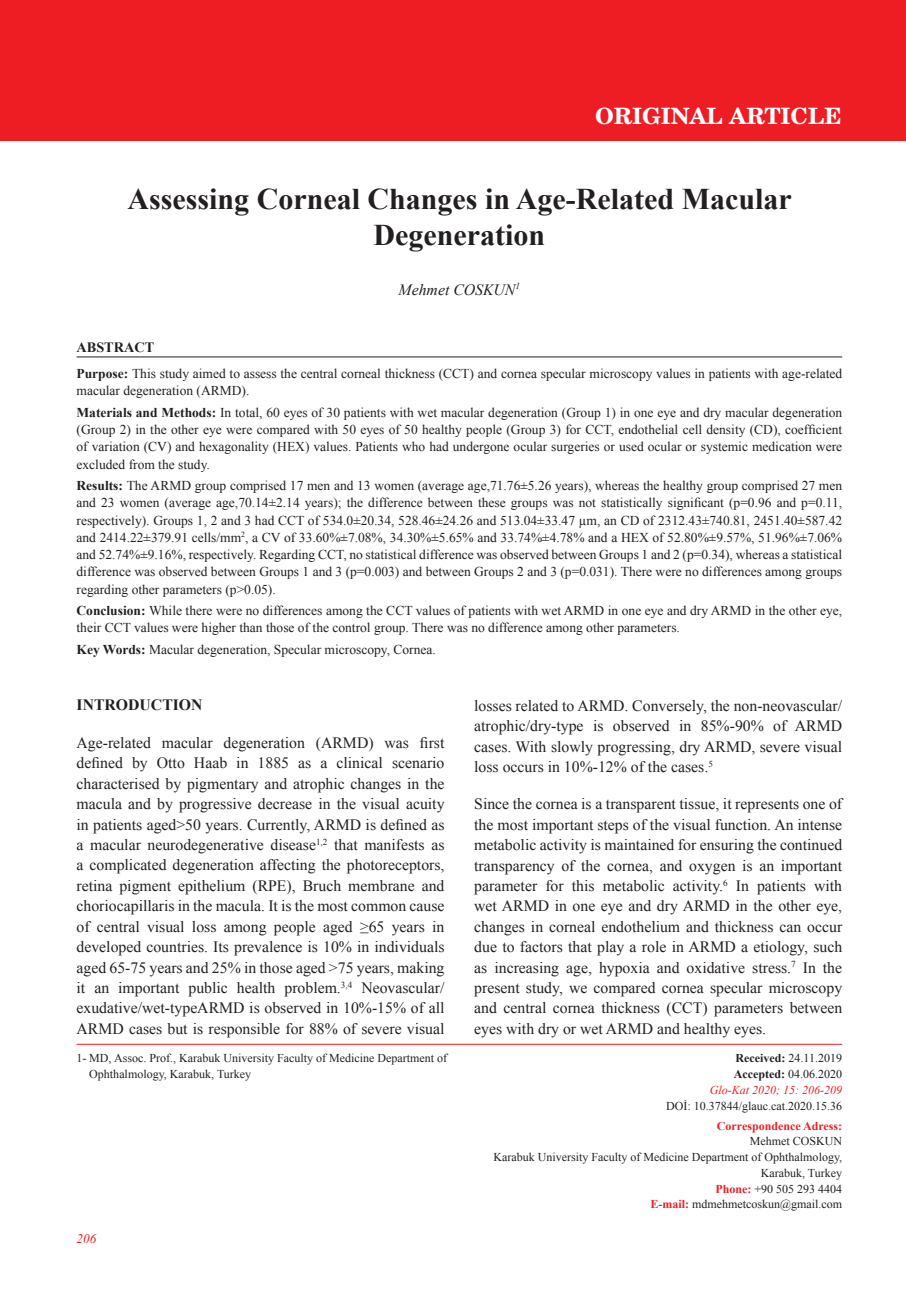
<style>
.page{position:relative;width:906px;height:1289px;background:#fff}
.page>*{position:absolute;margin:0;border:0;box-sizing:border-box;transform-origin:0 0}
.t1{font:700 30px/36px "Times New Roman";color:#231f20;text-align:center}
.t2{font:700 22.5px "Te X Gyre Schola";color:#fff}
.t3{font:15.75px/20.4px "Times New Roman";color:#231f20;text-align:justify}
.t4{font:italic 15.75px "Times New Roman";color:#231f20}
.t5{font:700 15.75px "Times New Roman";color:#231f20}
.t6{font:700 14.25px "Times New Roman";color:#231f20}
.t7{font:13.5px/17.2px "Times New Roman";color:#231f20}
.t8{font:italic 13.2px "Times New Roman";color:#ee1d23}
.t9{font:12px/15.8px "Times New Roman";color:#231f20}
.t10{font:italic 12px/15.8px "Times New Roman";color:#ee1d23;text-align:right}
.t11{font:700 12px "Times New Roman";color:#ee1d23}
.s1{font-weight:700}
.s2{font-weight:700;font-style:normal;color:#231f20}
.s3{font-style:normal;color:#231f20}
.s4{font-weight:700;color:#ee1d23}
</style>
<div class="page">
<div style="left:0;top:0;width:906px;height:140px;background:#ee1d23"></div>
<hr style="left:77px;top:1043px;width:765px;height:1px;background:#ee1d23">
<hr style="left:77px;top:356px;width:765px;height:1px;background:#231f20">
<h2 class="t2" style="left:595px;top:107px;width:248px">ORIGINAL ARTICLE</h2>
<h1 class="t1" style="left:127px;top:181px;width:666px">Assessing Corneal Changes in Age-Related Macular<br>Degeneration</h1>
<p class="t4" style="left:399px;top:280px;width:123px">Mehmet COSKUN<sup>1</sup></p>
<p class="t6" style="left:77px;top:339px;width:79px">ABSTRACT</p>
<p class="t7" style="left:77px;top:365px;width:767px"><span class="s1">Purpose:</span> This study aimed to assess the central corneal thickness (CCT) and cornea specular microscopy values in patients with age-related macular degeneration (ARMD).</p>
<p class="t7" style="left:77px;top:403px;width:767px;text-align:justify"><span class="s1">Materials and Methods:</span> In total, 60 eyes of 30 patients with wet macular degeneration (Group 1) in one eye and dry macular degeneration (Group 2) in the other eye were compared with 50 eyes of 50 healthy people (Group 3) for CCT, endothelial cell density (CD), coefficient of variation (CV) and hexagonality (HEX) values. Patients who had undergone ocular surgeries or used ocular or systemic medication were excluded from the study.</p>
<p class="t7" style="left:77px;top:477px;width:767px;text-align:justify"><span class="s1">Results:</span> The ARMD group comprised 17 men and 13 women (average age,71.76±5.26 years), whereas the healthy group comprised 27 men and 23 women (average age,70.14±2.14 years); the difference between these groups was not statistically significant (p=0.96 and p=0.11, respectively). Groups 1, 2 and 3 had CCT of 534.0±20.34, 528.46±24.26 and 513.04±33.47 μm, an CD of 2312.43±740.81, 2451.40±587.42 and 2414.22±379.91 cells/mm<sup>2</sup>, a CV of 33.60%±7.08%, 34.30%±5.65% and 33.74%±4.78% and a HEX of 52.80%±9.57%, 51.96%±7.06% and 52.74%±9.16%, respectively. Regarding CCT, no statistical difference was observed between Groups 1 and 2 (p=0.34), whereas a statistical difference was observed between Groups 1 and 3 (p=0.003) and between Groups 2 and 3 (p=0.031). There were no differences among groups regarding other parameters (p&gt;0.05).</p>
<p class="t7" style="left:77px;top:602px;width:767px"><span class="s1">Conclusion:</span> While there were no differences among the CCT values of patients with wet ARMD in one eye and dry ARMD in the other eye, their CCT values were higher than those of the control group. There was no difference among other parameters.</p>
<p class="t7" style="left:77px;top:640px;width:361px"><span class="s1">Key Words:</span> Macular degeneration, Specular microscopy, Cornea.</p>
<p class="t5" style="left:77px;top:696px;width:128px">INTRODUCTION</p>
<p class="t3" style="left:77px;top:732px;width:369px">Age-related macular degeneration (ARMD) was first defined by Otto Haab in 1885 as a clinical scenario characterised by pigmentary and atrophic changes in the macula and by progressive decrease in the visual acuity in patients aged&gt;50 years. Currently, ARMD is defined as a macular neurodegenerative disease<sup>1,2</sup> that manifests as a complicated degeneration affecting the photoreceptors, retina pigment epithelium (RPE), Bruch membrane and choriocapillaris in the macula. It is the most common cause of central visual loss among people aged ≥65 years in developed countries. Its prevalence is 10% in individuals aged 65-75 years and 25% in those aged &gt;75 years, making it an important public health problem.<sup>3,4</sup> Neovascular/ exudative/wet-typeARMD is observed in 10%-15% of all ARMD cases but is responsible for 88% of severe visual</p>
<p class="t3" style="left:474px;top:695px;width:369px">losses related to ARMD. Conversely, the non-neovascular/ atrophic/dry-type is observed in 85%-90% of ARMD cases. With slowly progressing, dry ARMD, severe visual loss occurs in 10%-12% of the cases.<sup>5</sup></p>
<p class="t3" style="left:474px;top:793px;width:369px">Since the cornea is a transparent tissue, it represents one of the most important steps of the visual function. An intense metabolic activity is maintained for ensuring the continued transparency of the cornea, and oxygen is an important parameter for this metabolic activity.<sup>6</sup> In patients with wet ARMD in one eye and dry ARMD in the other eye, changes in corneal endothelium and thickness can occur due to factors that play a role in ARMD a etiology, such as increasing age, hypoxia and oxidative stress.<sup>7</sup> In the present study, we compared cornea specular microscopy and central cornea thickness (CCT) parameters between eyes with dry or wet ARMD and healthy eyes.</p>
<p class="t9" style="left:89px;top:1050px;width:359px;text-indent:-13px">1- MD, Assoc. Prof., Karabuk University Faculty of Medicine Department of<br>Ophthalmology, Karabuk, Turkey</p>
<p class="t10" style="left:710px;top:1050px;width:134px"><span class="s2">Received:</span> <span class="s3">24.11.2019<br></span><span class="s2">Accepted:</span> <span class="s3">04.06.2020<br></span>Glo-Kat 2020; 15: 206-209</p>
<p class="t9" style="left:666px;top:1097px;width:177px">DOİ: 10.37844/glauc.cat.2020.15.36</p>
<p class="t11" style="left:717px;top:1118px;width:127px">Correspondence Adress:</p>
<p class="t9" style="left:493px;top:1133px;width:350px;text-align:right">Mehmet COSKUN<br>Karabuk University Faculty of Medicine Department of Ophthalmology,<br>Karabuk, Turkey<br><span class="s4">Phone:</span> +90 505 293 4404<br><span class="s4">E-mail:</span> mdmehmetcoskun@gmail.com</p>
<p class="t8" style="left:77px;top:1230px;width:21px">206</p>
</div>
